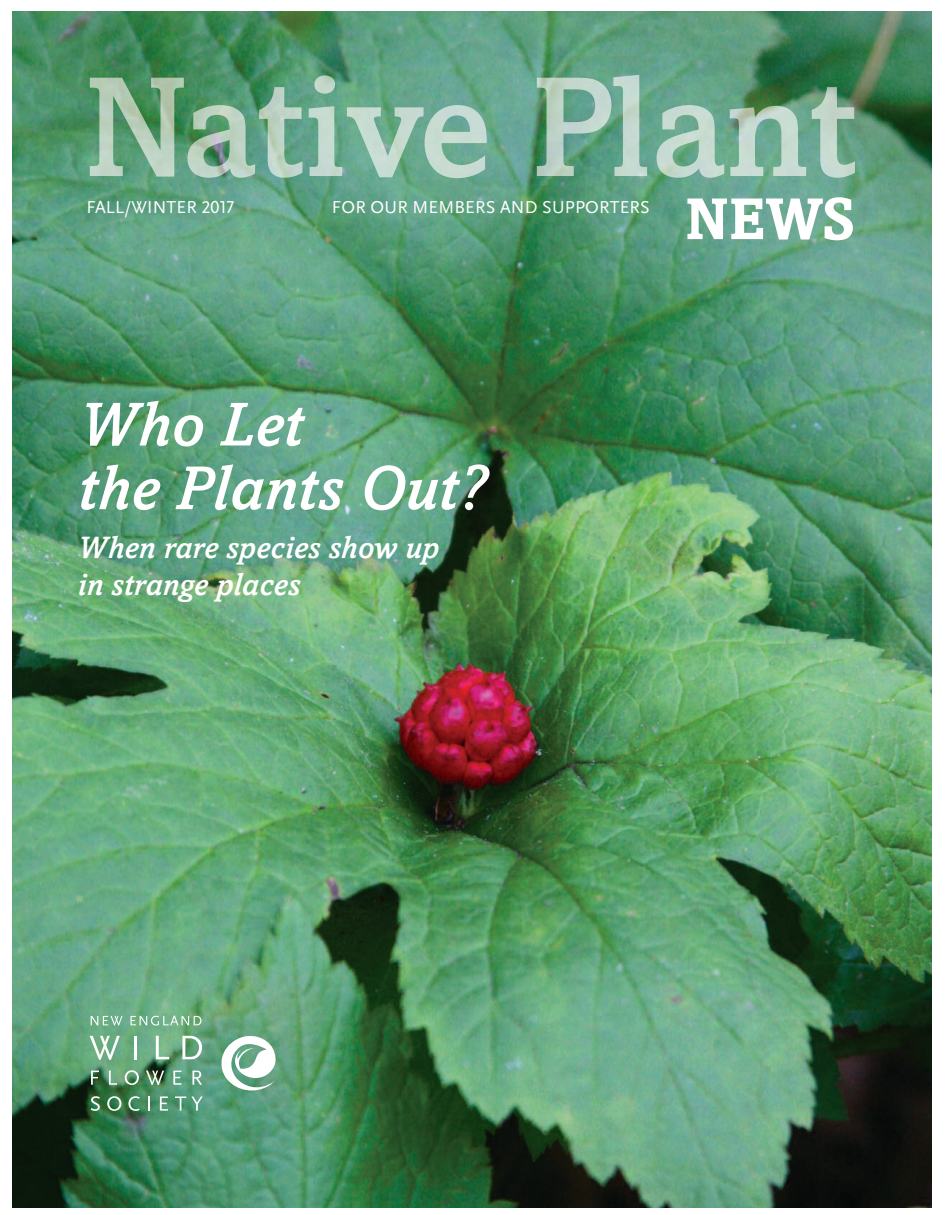
<style>
.page{position:relative;width:945px;height:1215px;background:#fff}
.page>*{position:absolute;margin:0;border:0;box-sizing:border-box;transform-origin:0 0}
.t1{font:italic 500 63px/63.8px "Amasis MT Std";color:#fff}
.t2{font:700 58.5px "Amasis MT Std";color:#fff}
.t3{font:italic 500 31.5px/36.8px "Amasis MT Std";color:#fff}
.t4{font:18px "Scala Sans OT";letter-spacing:.01em;color:#fff}
</style>
<div class="page">
<img style="left:12px;top:12px;width:920px;height:1196px">
<img style="left:90px;top:78px;width:94px;height:99px">
<img style="left:187px;top:75px;width:155px;height:103px">
<img style="left:347px;top:107px;width:77px;height:70px">
<img style="left:425px;top:105px;width:62px;height:73px">
<img style="left:537px;top:78px;width:75px;height:98px">
<img style="left:613px;top:75px;width:242px;height:103px">
<svg style="left:218px;top:1032px;width:58px;height:62px"></svg>
<svg style="left:91px;top:1096px;width:9px;height:15px"></svg>
<svg style="left:107px;top:1096px;width:14px;height:15px"></svg>
<svg style="left:128px;top:1096px;width:12px;height:15px"></svg>
<svg style="left:148px;top:1096px;width:2px;height:15px"></svg>
<svg style="left:160px;top:1096px;width:8px;height:15px"></svg>
<svg style="left:175px;top:1096px;width:28px;height:15px"></svg>
<svg style="left:91px;top:1016px;width:32px;height:10px"></svg>
<svg style="left:131px;top:1016px;width:71px;height:10px"></svg>
<svg style="left:90px;top:1036px;width:30px;height:24px"></svg>
<hr style="left:134px;top:1036px;width:3px;height:23px;background:#fff">
<svg style="left:156px;top:1036px;width:13px;height:23px"></svg>
<svg style="left:182px;top:1036px;width:20px;height:23px"></svg>
<svg style="left:91px;top:1071px;width:8px;height:14px"></svg>
<svg style="left:109px;top:1071px;width:8px;height:14px"></svg>
<svg style="left:125px;top:1070px;width:14px;height:15px"></svg>
<svg style="left:146px;top:1071px;width:18px;height:14px"></svg>
<svg style="left:173px;top:1071px;width:9px;height:14px"></svg>
<svg style="left:192px;top:1071px;width:10px;height:14px"></svg>
<p class="t4" style="left:86px;top:198px;width:149px">FALL/WINTER 2017</p>
<p class="t4" style="left:332px;top:198px;width:319px">FOR OUR MEMBERS AND SUPPORTERS</p>
<h2 class="t2" style="left:685px;top:199px;width:172px">NEWS</h2>
<h1 class="t1" style="left:78px;top:398px;width:409px">Who Let<br>the Plants Out?</h1>
<h3 class="t3" style="left:78px;top:532px;width:363px">When rare species show up in strange places</h3>
</div>
